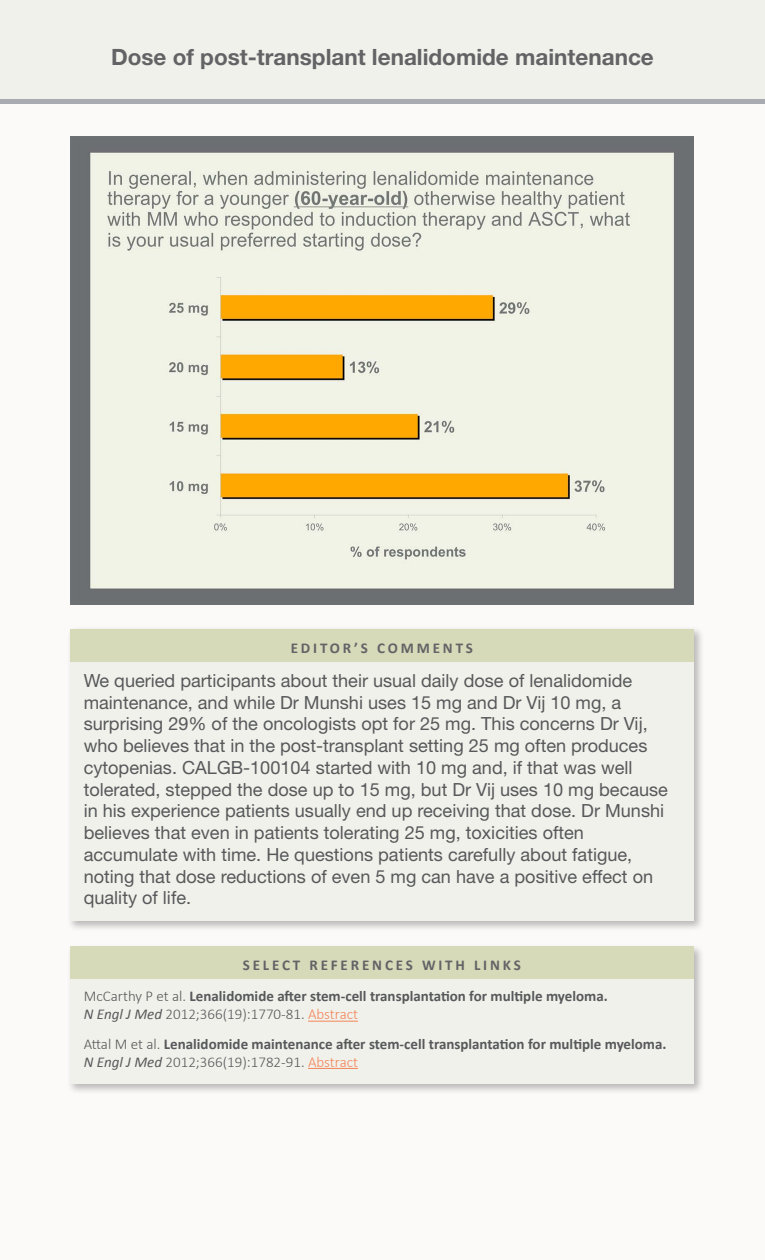
<style>
.page{position:relative;width:765px;height:1260px;background:#fff}
.page>*{position:absolute;margin:0;border:0;box-sizing:border-box;transform-origin:0 0}
.t1{font:700 22.5px "Helvetica Neue";color:#636366}
.t2{font:18.12px/21.8px "Helvetica Neue";color:#57585a}
.t3{font:700 15px/18px "Calibri";color:#57585a}
.t4{font:700 15px "Calibri";letter-spacing:.19em;color:#636366}
.s1{font-weight:300}
.s2{font-weight:400;font-style:italic}
.s3{font-weight:300;color:#f38458}
</style>
<div class="page">
<div style="left:0;top:102px;width:765px;height:1158px;background:#fbfaf9"></div>
<div style="left:0;top:0;width:765px;height:100px;background:#f1f1eb"></div>
<hr style="left:0;top:99px;width:765px;height:4px;background:#a9abb2">
<div style="left:67px;top:626px;width:638px;height:305px;background:#231f20;opacity:.3"></div>
<div style="left:70px;top:629px;width:624px;height:291px;background:#f1f1eb"></div>
<div style="left:67px;top:943px;width:638px;height:152px;background:#231f20;opacity:.3"></div>
<div style="left:70px;top:946px;width:624px;height:138px;background:#f1f1eb"></div>
<div style="left:70px;top:629px;width:624px;height:32px;background:#d6dab9"></div>
<div style="left:70px;top:946px;width:624px;height:33px;background:#d6dab9"></div>
<hr style="left:308px;top:1021px;width:50px;height:1px;background:#f38458">
<hr style="left:308px;top:1068px;width:50px;height:1px;background:#f38458">
<img style="left:70px;top:136px;width:624px;height:468px">
<p class="t1" style="left:111px;top:43px;width:544px">Dose of post-transplant lenalidomide maintenance</p>
<p class="t4" style="left:291px;top:638px;width:184px">EDITOR’S COMMENTS</p>
<p class="t2" style="left:84px;top:669px;width:586px">We queried participants about their usual daily dose of lenalidomide maintenance, and while Dr Munshi uses 15 mg and Dr Vij 10 mg, a surprising 29% of the oncologists opt for 25 mg. This concerns Dr Vij, who believes that in the post-transplant setting 25 mg often produces cytopenias. CALGB-100104 started with 10 mg and, if that was well tolerated, stepped the dose up to 15 mg, but Dr Vij uses 10 mg because in his experience patients usually end up receiving that dose. Dr Munshi believes that even in patients tolerating 25 mg, toxicities often accumulate with time. He questions patients carefully about fatigue, noting that dose reductions of even 5 mg can have a positive effect on quality of life.</p>
<p class="t4" style="left:243px;top:955px;width:280px">SELECT REFERENCES WITH LINKS</p>
<p class="t3" style="left:84px;top:987px;width:526px"><span class="s1">McCarthy P et al.</span> Lenalidomide after stem-cell transplantation for multiple myeloma.<br><span class="s2">N Engl J Med</span> <span class="s1">2012;366(19):1770-81.</span> <span class="s3">Abstract</span></p>
<p class="t3" style="left:84px;top:1035px;width:584px"><span class="s1">Attal M et al.</span> Lenalidomide maintenance after stem-cell transplantation for multiple myeloma.<br><span class="s2">N Engl J Med</span> <span class="s1">2012;366(19):1782-91.</span> <span class="s3">Abstract</span></p>
</div>
